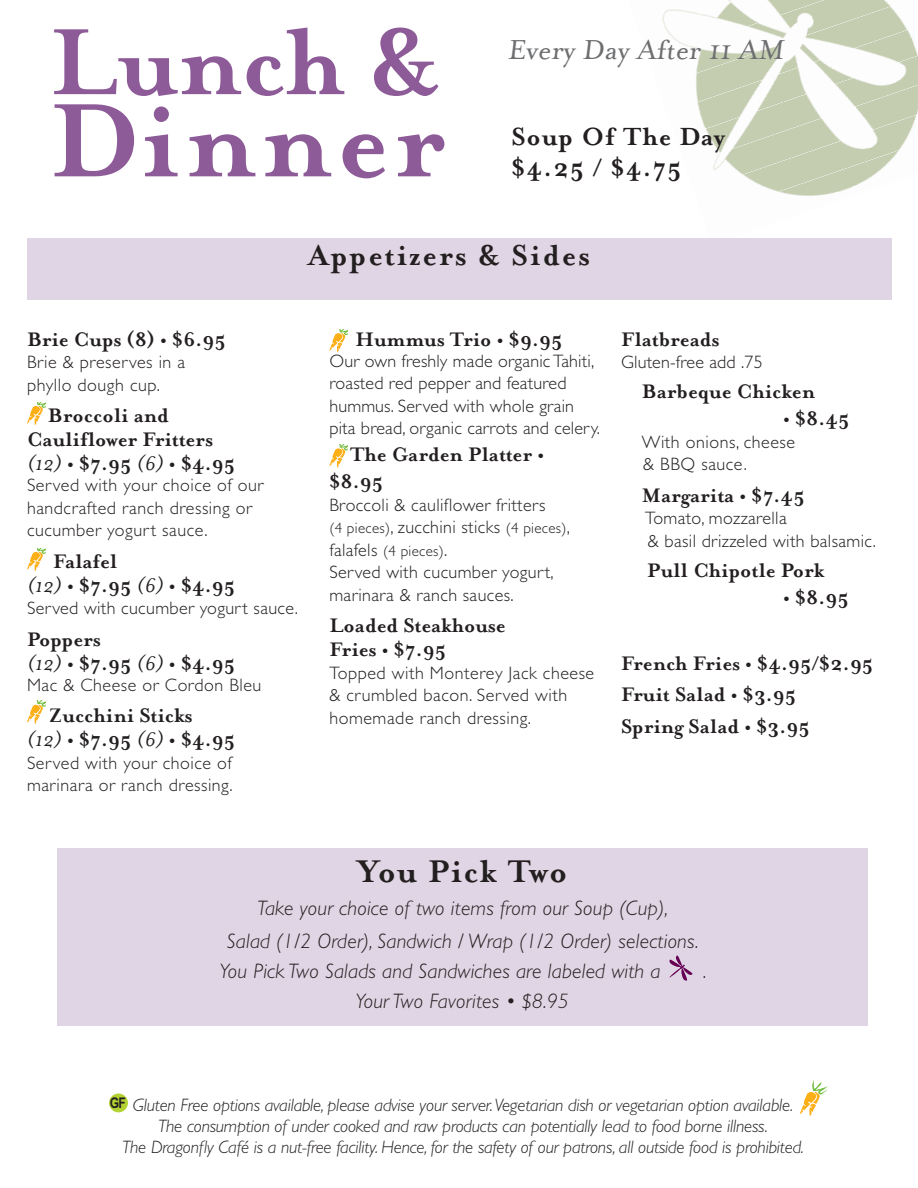
<style>
.page{position:relative;width:918px;height:1188px;background:#fff}
.page>*{position:absolute;margin:0;border:0;box-sizing:border-box;transform-origin:0 0}
.t1{font:700 120px "Mrs Eaves";letter-spacing:.04em;color:#8e5b99}
.t2{font:700 108px "Mrs Eaves";letter-spacing:-.005em;color:#8e5b99}
.t3{font:700 36px "Mrs Eaves Smart Lig";letter-spacing:.04em;color:#231f20}
.t4{font:700 33px "Mrs Eaves";letter-spacing:.06em;color:#231f20}
.t5{font:31.5px "Mrs Eaves Roman";color:#6d6e70}
.t6{font:700 28.5px/31.5px "Mrs Eaves";letter-spacing:.03em;color:#231f20}
.t7{font:700 22.5px/24px "Mrs Eaves";color:#231f20}
.t8{font:italic 300 21px/33px "Gill Sans";letter-spacing:.01em;color:#231f20;text-align:center}
.t9{font:300 18px/22.5px "Gill Sans";letter-spacing:.02em;color:#231f20}
.t10{font:italic 300 18px/21px "Gill Sans";letter-spacing:-.01em;color:#231f20;text-align:center}
.t11{font:300 15px "Gill Sans";letter-spacing:.02em;color:#231f20}
.t12{font:700 14.7px "Arial Narrow";color:#231f20}
.s1{font-weight:400;font-style:italic}
.s2{font-size:18px}
.s3{font-size:15px}
</style>
<div class="page">
<img style="left:662px;top:0;width:243px;height:31px">
<img style="left:667px;top:26px;width:251px;height:30px">
<img style="left:695px;top:56px;width:223px;height:29px">
<img style="left:696px;top:85px;width:222px;height:29px">
<img style="left:700px;top:114px;width:217px;height:30px">
<img style="left:713px;top:144px;width:190px;height:29px">
<img style="left:740px;top:173px;width:152px;height:71px">
<div style="left:27px;top:238px;width:864px;height:62px;background:#e0d5e4"></div>
<div style="left:57px;top:849px;width:810px;height:177px;background:#e0d5e4"></div>
<svg style="left:669px;top:955px;width:24px;height:26px"></svg>
<div style="left:109px;top:1094px;width:19px;height:18px;background:#b3d334;border-radius:50%"></div>
<svg style="left:800px;top:1080px;width:28px;height:36px"></svg>
<svg style="left:329px;top:329px;width:19px;height:24px"></svg>
<svg style="left:329px;top:445px;width:19px;height:23px"></svg>
<svg style="left:27px;top:548px;width:18px;height:23px"></svg>
<svg style="left:27px;top:701px;width:18px;height:23px"></svg>
<svg style="left:27px;top:402px;width:18px;height:24px"></svg>
<h2 class="t2" style="left:50px;top:28px;width:391px">Lunch &amp;</h2>
<h1 class="t1" style="left:50px;top:102px;width:397px">Dinner</h1>
<h3 class="t5" style="left:508px;top:30px;width:280px">Every Day After 11 AM</h3>
<h3 class="t6" style="left:512px;top:124px;width:215px">Soup Of The Day $4.25 / $4.75</h3>
<h3 class="t4" style="left:308px;top:244px;width:283px">Appetizers &amp; Sides</h3>
<p class="t7" style="left:27px;top:330px;width:200px">Brie Cups (8) • $6.95</p>
<p class="t9" style="left:27px;top:353px;width:160px">Brie &amp; preserves in a phyllo dough cup.</p>
<p class="t7" style="left:27px;top:406px;width:210px;text-indent:21px">Broccoli and<br>Cauliflower Fritters <span class="s1">(12)</span> • $7.95 <span class="s1">(6)</span> • $4.95</p>
<p class="t9" style="left:27px;top:476px;width:238px">Served with your choice of our handcrafted ranch dressing or cucumber yogurt sauce.</p>
<p class="t7" style="left:27px;top:552px;width:210px;text-indent:26px">Falafel<br><span class="s1">(12)</span> • $7.95 <span class="s1">(6)</span> • $4.95</p>
<p class="t9" style="left:27px;top:599px;width:273px">Served with cucumber yogurt sauce.</p>
<p class="t7" style="left:27px;top:630px;width:210px">Poppers<br><span class="s1">(12)</span> • $7.95 <span class="s1">(6)</span> • $4.95</p>
<p class="t9" style="left:27px;top:676px;width:236px">Mac &amp; Cheese or Cordon Bleu</p>
<p class="t7" style="left:27px;top:706px;width:210px;text-indent:22px">Zucchini Sticks<br><span class="s1">(12)</span> • $7.95 <span class="s1">(6)</span> • $4.95</p>
<p class="t9" style="left:27px;top:754px;width:207px">Served with your choice of marinara or ranch dressing.</p>
<p class="t7" style="left:356px;top:330px;width:208px">Hummus Trio • $9.95</p>
<p class="t9" style="left:329px;top:352px;width:272px">Our own freshly made organic Tahiti, roasted red pepper and featured hummus. Served with whole grain pita bread, organic carrots and celery.</p>
<p class="t7" style="left:329px;top:444px;width:216px;line-height:27px;text-indent:21px">The Garden Platter • $8.95</p>
<p class="t9" style="left:329px;top:496px;width:218px">Broccoli &amp; cauliflower fritters</p>
<p class="t11" style="left:329px;top:523px;width:242px">(4 pieces)<span class="s2">, zucchini sticks</span> (4 pieces)<span class="s2">,</span></p>
<p class="t9" style="left:329px;top:541px;width:226px">falafels <span class="s3">(4 pieces)</span>.<br>Served with cucumber yogurt, marinara &amp; ranch sauces.</p>
<p class="t7" style="left:329px;top:616px;width:178px">Loaded Steakhouse<br>Fries • $7.95</p>
<p class="t9" style="left:329px;top:664px;width:266px">Topped with Monterey Jack cheese &amp; crumbled bacon. Served with homemade ranch dressing.</p>
<p class="t7" style="left:621px;top:330px;width:100px">Flatbreads</p>
<p class="t9" style="left:621px;top:353px;width:143px">Gluten-free add .75</p>
<p class="t7" style="left:642px;top:382px;width:175px">Barbeque Chicken</p>
<p class="t7" style="left:783px;top:409px;width:68px">• $8.45</p>
<p class="t9" style="left:642px;top:433px;width:155px">With onions, cheese &amp; BBQ sauce.</p>
<p class="t7" style="left:642px;top:486px;width:164px">Margarita • $7.45</p>
<p class="t9" style="left:645px;top:509px;width:232px">Tomato, mozzarella<br>&amp; basil drizzeled with balsamic.</p>
<p class="t7" style="left:647px;top:561px;width:179px">Pull Chipotle Pork</p>
<p class="t7" style="left:783px;top:588px;width:67px">• $8.95</p>
<p class="t7" style="left:621px;top:650px;width:254px;line-height:31.5px">French Fries • $4.95/$2.95<br>Fruit Salad • $3.95<br>Spring Salad • $3.95</p>
<h3 class="t3" style="left:357px;top:860px;width:212px">You Pick Two</h3>
<p class="t8" style="left:227px;top:894px;width:473px">Take your choice of two items from our Soup (Cup),<br>Salad (1/2 Order), Sandwich / Wrap (1/2 Order) selections.</p>
<p class="t8" style="left:219px;top:957px;width:443px">You Pick Two Salads and Sandwiches are labeled with a</p>
<p class="t8" style="left:703px;top:957px;width:5px">.</p>
<p class="t8" style="left:355px;top:987px;width:215px">Your Two Favorites • $8.95</p>
<p class="t12" style="left:110px;top:1095px;width:18px">GF</p>
<p class="t10" style="left:122px;top:1096px;width:683px">Gluten Free options available, please advise your server. Vegetarian dish or vegetarian option available.<br>The consumption of under cooked and raw products can potentially lead to food borne illness.<br>The Dragonfly Café is a nut-free facility. Hence, for the safety of our patrons, all outside food is prohibited.</p>
</div>
